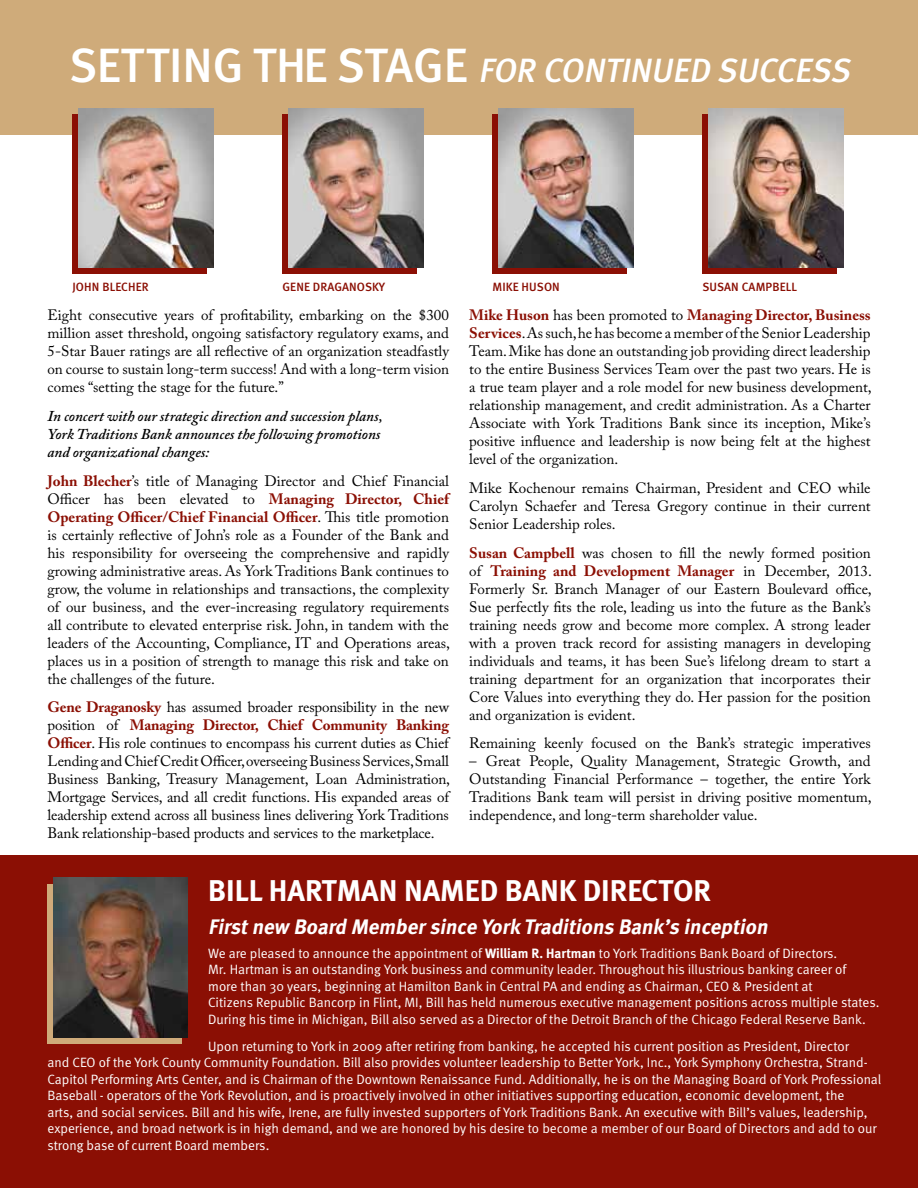
<style>
.page{position:relative;width:918px;height:1188px;background:#fff}
.page>*{position:absolute;margin:0;border:0;box-sizing:border-box;transform-origin:0 0}
.t1{font:500 48.15px "Meta";color:#fff}
.t2{font:italic 500 33.75px "Meta";color:#fff}
.t3{font:700 30px "Meta";color:#fff}
.t4{font:italic 700 21px "Meta";color:#fff}
.t5{font:15px/18px "Adobe Caslon Pro";letter-spacing:-.005em;color:#000;text-align:justify}
.t6{font:italic 600 15px/18px "Adobe Caslon Pro";color:#000}
.t7{font:13.5px/16.5px "Meta Normal";color:#fff}
.t8{font:500 12px "Meta";letter-spacing:.01em;color:#8b0f04}
.s1{font-style:normal;font-size:48.15px}
.s2{font-weight:700;color:#8b0f04}
.s3{font-family:"Meta";font-weight:700}
</style>
<div class="page">
<div style="left:0;top:0;width:918px;height:135px;background:#cfab7a"></div>
<div style="left:0;top:855px;width:918px;height:333px;background:#8b0f04"></div>
<div style="left:72px;top:114px;width:135px;height:160px;background:#8b0f04"></div>
<img style="left:79px;top:108px;width:134px;height:160px">
<div style="left:282px;top:114px;width:135px;height:160px;background:#8b0f04"></div>
<img style="left:289px;top:108px;width:134px;height:160px">
<div style="left:492px;top:114px;width:135px;height:160px;background:#8b0f04"></div>
<img style="left:499px;top:108px;width:134px;height:160px">
<div style="left:702px;top:114px;width:135px;height:160px;background:#8b0f04"></div>
<img style="left:709px;top:108px;width:134px;height:160px">
<div style="left:47px;top:884px;width:135px;height:160px;background:#cfab7a"></div>
<img style="left:53px;top:878px;width:135px;height:160px">
<h1 class="t1" style="left:69px;top:37px;width:77px">SETTING</h1>
<h2 class="t2" style="left:253px;top:51px;width:349px"><span class="s1">TH E STAGE</span> FOR CONTINU</h2>
<h2 class="t2" style="left:672px;top:51px;width:160px">ED SUCCESS</h2>
<p class="t8" style="left:72px;top:280px;width:75px">JOHN BLECH ER</p>
<p class="t8" style="left:282px;top:280px;width:104px">GEN E DRAGAN OSKY</p>
<p class="t8" style="left:492px;top:280px;width:67px">MIKE HUSON</p>
<p class="t8" style="left:702px;top:280px;width:62px">SUSAN CAMPB</p>
<p class="t8" style="left:780px;top:280px;width:13px">ELL</p>
<p class="t5" style="left:48px;top:306px;width:403px">Eight consecutive years of profitability, embarking on the $300 million asset threshold, ongoing satisfactory regulatory exams, and 5-Star Bauer ratings are all reflective of an organization steadfastly on course to sustain long-term success! And with a long-term vision comes “setting the stage for the future.”</p>
<p class="t6" style="left:48px;top:407px;width:337px">In concert with our strategic direction and succession plans,<br>York Traditions Bank announces the following promotions and organizational changes:</p>
<p class="t5" style="left:48px;top:471px;width:404px"><span class="s2">John Blecher</span>’s title of Managing Director and Chief Financial Officer has been elevated to <span class="s2">Managing Director, Chief Operating Officer/Chief Financial Officer</span>. This title promotion is certainly reflective of John’s role as a Founder of the Bank and his responsibility for overseeing the comprehensive and rapidly growing administrative areas. As York Traditions Bank continues to grow, the volume in relationships and transactions, the complexity of our business, and the ever-increasing regulatory requirements all contribute to elevated enterprise risk. John, in tandem with the leaders of the Accounting, Compliance, IT and Operations areas, places us in a position of strength to manage this risk and take on the challenges of the future.</p>
<p class="t5" style="left:48px;top:698px;width:405px;text-align:left"><span class="s2">Gene Draganosky</span> has assumed broader responsibility in the new position of <span class="s2">Managing Director, Chief Community Banking Officer</span>. His role continues to encompass his current duties as Chief Lending and Chief Credit Officer, overseeing Business Services, Small Business Banking, Treasury Management, Loan Administration, Mortgage Services, and all credit functions. His expanded areas of leadership extend across all business lines delivering York Traditions Bank relationship-based products and services to the marketplace.</p>
<p class="t5" style="left:469px;top:306px;width:404px"><span class="s2">Mike Huson</span> has been promoted to <span class="s2">Managing Director, Business Services</span>. As such, he has become a member of the Senior Leadership Team. Mike has done an outstanding job providing direct leadership to the entire Business Services Team over the past two years. He is a true team player and a role model for new business development, relationship management, and credit administration. As a Charter Associate with York Traditions Bank since its inception, Mike’s positive influence and leadership is now being felt at the highest level of the organization.</p>
<p class="t5" style="left:469px;top:479px;width:403px">Mike Kochenour remains Chairman, President and CEO while Carolyn Schaefer and Teresa Gregory continue in their current Senior Leadership roles.</p>
<p class="t5" style="left:469px;top:543px;width:404px"><span class="s2">Susan Campbell</span> was chosen to fill the newly formed position of <span class="s2">Training and Development Manager</span> in December, 2013.<br>Formerly Sr. Branch Manager of our Eastern Boulevard office, Sue perfectly fits the role, leading us into the future as the Bank’s training needs grow and become more complex. A strong leader with a proven track record for assisting managers in developing individuals and teams, it has been Sue’s lifelong dream to start a training department for an organization that incorporates their Core Values into everything they do. Her passion for the position and organization is evident.</p>
<p class="t5" style="left:469px;top:734px;width:403px">Remaining keenly focused on the Bank’s strategic imperatives</p>
<p class="t5" style="left:469px;top:752px;width:404px">– Great People, Quality Management, Strategic Growth, and Outstanding Financial Performance – together, the entire York Traditions Bank team will persist in driving positive momentum, independence, and long-term shareholder value.</p>
<h3 class="t3" style="left:208px;top:873px;width:216px">BILL HARTMAN named</h3>
<h3 class="t3" style="left:505px;top:873px;width:19px">bank</h3>
<h3 class="t3" style="left:583px;top:873px;width:130px">DIRECTOR</h3>
<h3 class="t4" style="left:208px;top:915px;width:565px">Firstnew Board Membersince York Traditions Bank’s inception</h3>
<p class="t7" style="left:208px;top:944px;width:673px">We are pleased to announce the appointment of <span class="s3">William R. Hartman</span> to York Traditions Bank Board of Directors.<br>Mr. Hartman is an outstanding York business and community leader. Throughout his illustrious banking career of<br>more than 30 years, beginning at Hamilton Bank in Central PA and ending as Chairman, CEO &amp; President at<br>Citizens Republic Bancorp in Flint, MI, Bill has held numerous executive management positions across multiple states.<br>During his time in Michigan, Bill also served as a Director of the Detroit Branch of the Chicago Federal Reserve Bank.</p>
<p class="t7" style="left:48px;top:1038px;width:835px;text-indent:161px">Upon returning to York in 2009 after retiring from banking, he accepted his current position as President, Director<br>and CEO of the York County Community Foundation. Bill also provides volunteer leadership to Better York, Inc., York Symphony Orchestra, Strand-Capitol Performing Arts Center, and is Chairman of the Downtown Renaissance Fund. Additionally, he is on the Managing Board of York Professional Baseball - operators of the York Revolution, and is proactively involved in other initiatives supporting education, economic development, the<br>arts, and social services. Bill and his wife, Irene, are fully invested supporters of York Traditions Bank. An executive with Bill’s values, leadership, experience, and broad network is in high demand, and we are honored by his desire to become a member of our Board of Directors and add to our strong base of current Board members.</p>
</div>
